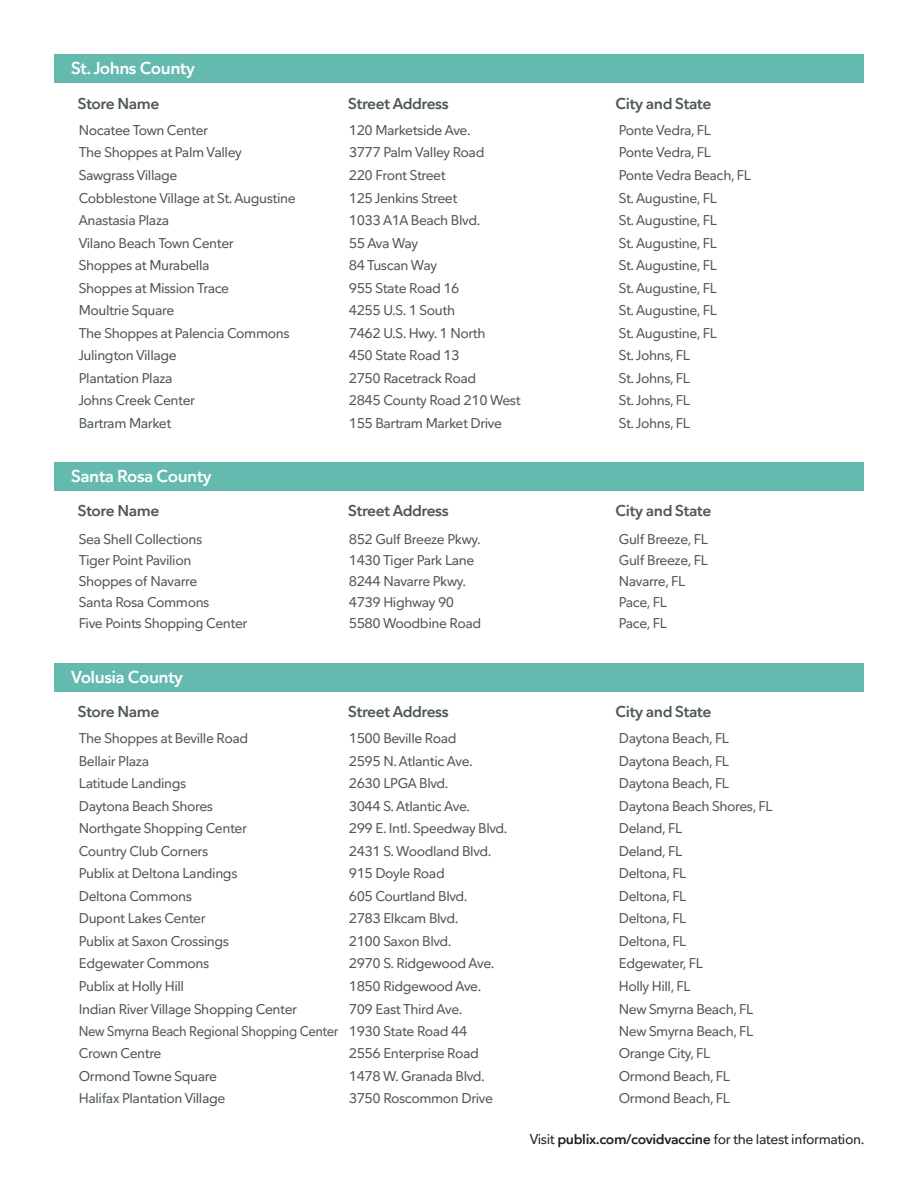
<style>
.page{position:relative;width:918px;height:1188px;background:#fff}
.page>*{position:absolute;margin:0;border:0;box-sizing:border-box;transform-origin:0 0}
.t1{font:800 16.5px "Mr George";letter-spacing:-.03em;color:#fff}
.t2{font:800 15px "Mr George";letter-spacing:-.03em;color:#4e5758}
.t3{font:13.5px "Mr George";letter-spacing:-.03em;color:#4e5758}
.t4{font:13.5px "Mr George";letter-spacing:-.03em;color:#231f20}
.t5{font:13.5px "Mr George";letter-spacing:-.03em;color:#4e5758;scale:.94 1}
.s1{font-weight:800}
</style>
<div class="page">
<div style="left:54px;top:462px;width:810px;height:28px;background:#65bab0"></div>
<div style="left:54px;top:54px;width:810px;height:28px;background:#65bab0"></div>
<div style="left:54px;top:663px;width:810px;height:28px;background:#65bab0"></div>
<p class="t1" style="left:71px;top:57px;width:125px">St. Johns County</p>
<p class="t2" style="left:78px;top:94px;width:83px">Store Name</p>
<p class="t2" style="left:348px;top:94px;width:102px">Street Address</p>
<p class="t2" style="left:616px;top:94px;width:97px">City and State</p>
<p class="t3" style="left:79px;top:122px;width:131px">Nocatee Town Center</p>
<p class="t3" style="left:349px;top:122px;width:123px">120 Marketside Ave.</p>
<p class="t3" style="left:619px;top:122px;width:94px">Ponte Vedra, FL</p>
<p class="t3" style="left:79px;top:144px;width:164px">The Shoppes at Palm Valley</p>
<p class="t3" style="left:349px;top:144px;width:137px">3777 Palm Valley Road</p>
<p class="t3" style="left:619px;top:144px;width:94px">Ponte Vedra, FL</p>
<p class="t3" style="left:79px;top:167px;width:100px">Sawgrass Village</p>
<p class="t3" style="left:349px;top:167px;width:98px">220 Front Street</p>
<p class="t3" style="left:619px;top:167px;width:134px">Ponte Vedra Beach, FL</p>
<p class="t3" style="left:79px;top:189px;width:218px">Cobblestone Village at St. Augustine</p>
<p class="t3" style="left:349px;top:189px;width:110px">125 Jenkins Street</p>
<p class="t3" style="left:619px;top:189px;width:100px">St. Augustine, FL</p>
<p class="t3" style="left:79px;top:212px;width:92px">Anastasia Plaza</p>
<p class="t3" style="left:349px;top:212px;width:133px">1033 A1A Beach Blvd.</p>
<p class="t3" style="left:619px;top:212px;width:100px">St. Augustine, FL</p>
<p class="t3" style="left:79px;top:234px;width:156px">Vilano Beach Town Center</p>
<p class="t3" style="left:349px;top:234px;width:71px">55 Ava Way</p>
<p class="t3" style="left:619px;top:234px;width:100px">St. Augustine, FL</p>
<p class="t3" style="left:79px;top:257px;width:132px">Shoppes at Murabella</p>
<p class="t3" style="left:349px;top:257px;width:90px">84 Tuscan Way</p>
<p class="t3" style="left:619px;top:257px;width:100px">St. Augustine, FL</p>
<p class="t3" style="left:79px;top:279px;width:152px">Shoppes at Mission Trace</p>
<p class="t3" style="left:349px;top:279px;width:112px">955 State Road 16</p>
<p class="t3" style="left:619px;top:279px;width:100px">St. Augustine, FL</p>
<p class="t3" style="left:79px;top:302px;width:97px">Moultrie Square</p>
<p class="t3" style="left:349px;top:302px;width:108px">4255 U.S. 1 South</p>
<p class="t3" style="left:619px;top:302px;width:100px">St. Augustine, FL</p>
<p class="t3" style="left:79px;top:324px;width:212px">The Shoppes at Palencia Commons</p>
<p class="t3" style="left:349px;top:324px;width:138px">7462 U.S. Hwy. 1 North</p>
<p class="t3" style="left:619px;top:324px;width:100px">St. Augustine, FL</p>
<p class="t3" style="left:79px;top:347px;width:100px">Julington Village</p>
<p class="t3" style="left:349px;top:347px;width:112px">450 State Road 13</p>
<p class="t3" style="left:619px;top:347px;width:73px">St. Johns, FL</p>
<p class="t3" style="left:79px;top:369px;width:95px">Plantation Plaza</p>
<p class="t3" style="left:349px;top:369px;width:129px">2750 Racetrack Road</p>
<p class="t3" style="left:619px;top:369px;width:73px">St. Johns, FL</p>
<p class="t3" style="left:79px;top:392px;width:118px">Johns Creek Center</p>
<p class="t3" style="left:349px;top:392px;width:173px">2845 County Road 210 West</p>
<p class="t3" style="left:619px;top:392px;width:73px">St. Johns, FL</p>
<p class="t3" style="left:79px;top:414px;width:94px">Bartram Market</p>
<p class="t3" style="left:349px;top:414px;width:155px">155 Bartram Market Drive</p>
<p class="t3" style="left:619px;top:414px;width:73px">St. Johns, FL</p>
<p class="t1" style="left:71px;top:465px;width:142px">Santa Rosa County</p>
<p class="t2" style="left:78px;top:501px;width:83px">Store Name</p>
<p class="t2" style="left:348px;top:501px;width:102px">Street Address</p>
<p class="t2" style="left:616px;top:501px;width:97px">City and State</p>
<p class="t3" style="left:79px;top:530px;width:125px">Sea Shell Collections</p>
<p class="t3" style="left:349px;top:530px;width:133px">852 Gulf Breeze Pkwy.</p>
<p class="t3" style="left:619px;top:530px;width:91px">Gulf Breeze, FL</p>
<p class="t3" style="left:79px;top:551px;width:114px">Tiger Point Pavilion</p>
<p class="t3" style="left:349px;top:551px;width:127px">1430 Tiger Park Lane</p>
<p class="t3" style="left:619px;top:551px;width:91px">Gulf Breeze, FL</p>
<p class="t3" style="left:79px;top:572px;width:120px">Shoppes of Navarre</p>
<p class="t3" style="left:349px;top:572px;width:119px">8244 Navarre Pkwy.</p>
<p class="t3" style="left:619px;top:572px;width:68px">Navarre, FL</p>
<p class="t3" style="left:79px;top:593px;width:132px">Santa Rosa Commons</p>
<p class="t3" style="left:349px;top:593px;width:107px">4739 Highway 90</p>
<p class="t3" style="left:619px;top:593px;width:50px">Pace, FL</p>
<p class="t3" style="left:79px;top:614px;width:170px">Five Points Shopping Center</p>
<p class="t3" style="left:349px;top:614px;width:134px">5580 Woodbine Road</p>
<p class="t3" style="left:619px;top:614px;width:50px">Pace, FL</p>
<p class="t1" style="left:71px;top:667px;width:113px">Volusia County</p>
<p class="t2" style="left:78px;top:702px;width:83px">Store Name</p>
<p class="t2" style="left:348px;top:702px;width:102px">Street Address</p>
<p class="t2" style="left:616px;top:702px;width:97px">City and State</p>
<p class="t3" style="left:79px;top:730px;width:171px">The Shoppes at Beville Road</p>
<p class="t3" style="left:349px;top:730px;width:109px">1500 Beville Road</p>
<p class="t3" style="left:619px;top:730px;width:112px">Daytona Beach, FL</p>
<p class="t3" style="left:79px;top:752px;width:72px">Bellair Plaza</p>
<p class="t3" style="left:349px;top:752px;width:126px">2595 N. Atlantic Ave.</p>
<p class="t3" style="left:619px;top:752px;width:112px">Daytona Beach, FL</p>
<p class="t3" style="left:79px;top:775px;width:109px">Latitude Landings</p>
<p class="t3" style="left:349px;top:775px;width:101px">2630 LPGA Blvd.</p>
<p class="t3" style="left:619px;top:775px;width:112px">Daytona Beach, FL</p>
<p class="t3" style="left:79px;top:797px;width:136px">Daytona Beach Shores</p>
<p class="t3" style="left:349px;top:797px;width:123px">3044 S. Atlantic Ave.</p>
<p class="t3" style="left:619px;top:797px;width:155px">Daytona Beach Shores, FL</p>
<p class="t3" style="left:79px;top:820px;width:170px">Northgate Shopping Center</p>
<p class="t3" style="left:349px;top:820px;width:160px">299 E. Intl. Speedway Blvd.</p>
<p class="t3" style="left:619px;top:820px;width:65px">Deland, FL</p>
<p class="t3" style="left:79px;top:842px;width:131px">Country Club Corners</p>
<p class="t3" style="left:349px;top:842px;width:144px">2431 S. Woodland Blvd.</p>
<p class="t3" style="left:619px;top:842px;width:65px">Deland, FL</p>
<p class="t3" style="left:79px;top:865px;width:160px">Publix at Deltona Landings</p>
<p class="t3" style="left:349px;top:865px;width:97px">915 Doyle Road</p>
<p class="t3" style="left:619px;top:865px;width:69px">Deltona, FL</p>
<p class="t3" style="left:79px;top:887px;width:115px">Deltona Commons</p>
<p class="t3" style="left:349px;top:887px;width:120px">605 Courtland Blvd.</p>
<p class="t3" style="left:619px;top:887px;width:69px">Deltona, FL</p>
<p class="t3" style="left:79px;top:910px;width:128px">Dupont Lakes Center</p>
<p class="t3" style="left:349px;top:910px;width:111px">2783 Elkcam Blvd.</p>
<p class="t3" style="left:619px;top:910px;width:69px">Deltona, FL</p>
<p class="t3" style="left:79px;top:933px;width:152px">Publix at Saxon Crossings</p>
<p class="t3" style="left:349px;top:933px;width:104px">2100 Saxon Blvd.</p>
<p class="t3" style="left:619px;top:933px;width:69px">Deltona, FL</p>
<p class="t3" style="left:79px;top:955px;width:132px">Edgewater Commons</p>
<p class="t3" style="left:349px;top:955px;width:147px">2970 S. Ridgewood Ave.</p>
<p class="t3" style="left:619px;top:955px;width:86px">Edgewater, FL</p>
<p class="t3" style="left:79px;top:978px;width:107px">Publix at Holly Hill</p>
<p class="t3" style="left:349px;top:978px;width:134px">1850 Ridgewood Ave.</p>
<p class="t3" style="left:619px;top:978px;width:73px">Holly Hill, FL</p>
<p class="t3" style="left:79px;top:1000px;width:220px">Indian River Village Shopping Center</p>
<p class="t3" style="left:349px;top:1000px;width:115px">709 East Third Ave.</p>
<p class="t3" style="left:619px;top:1000px;width:136px">New Smyrna Beach, FL</p>
<p class="t5" style="left:79px;top:1022px;width:415px">New Smyrna Beach Regional Shopping Center 1930 State Road 44</p>
<p class="t3" style="left:619px;top:1022px;width:136px">New Smyrna Beach, FL</p>
<p class="t3" style="left:79px;top:1045px;width:84px">Crown Centre</p>
<p class="t3" style="left:349px;top:1045px;width:132px">2556 Enterprise Road</p>
<p class="t3" style="left:619px;top:1045px;width:93px">Orange City, FL</p>
<p class="t3" style="left:79px;top:1067px;width:140px">Ormond Towne Square</p>
<p class="t3" style="left:349px;top:1067px;width:138px">1478 W. Granada Blvd.</p>
<p class="t3" style="left:619px;top:1067px;width:113px">Ormond Beach, FL</p>
<p class="t3" style="left:79px;top:1090px;width:148px">Halifax Plantation Village</p>
<p class="t3" style="left:349px;top:1090px;width:146px">3750 Roscommon Drive</p>
<p class="t3" style="left:619px;top:1090px;width:113px">Ormond Beach, FL</p>
<p class="t4" style="left:530px;top:1130px;width:336px">Visit <span class="s1">publix.com/covidvaccine</span> for the latest information.</p>
</div>
